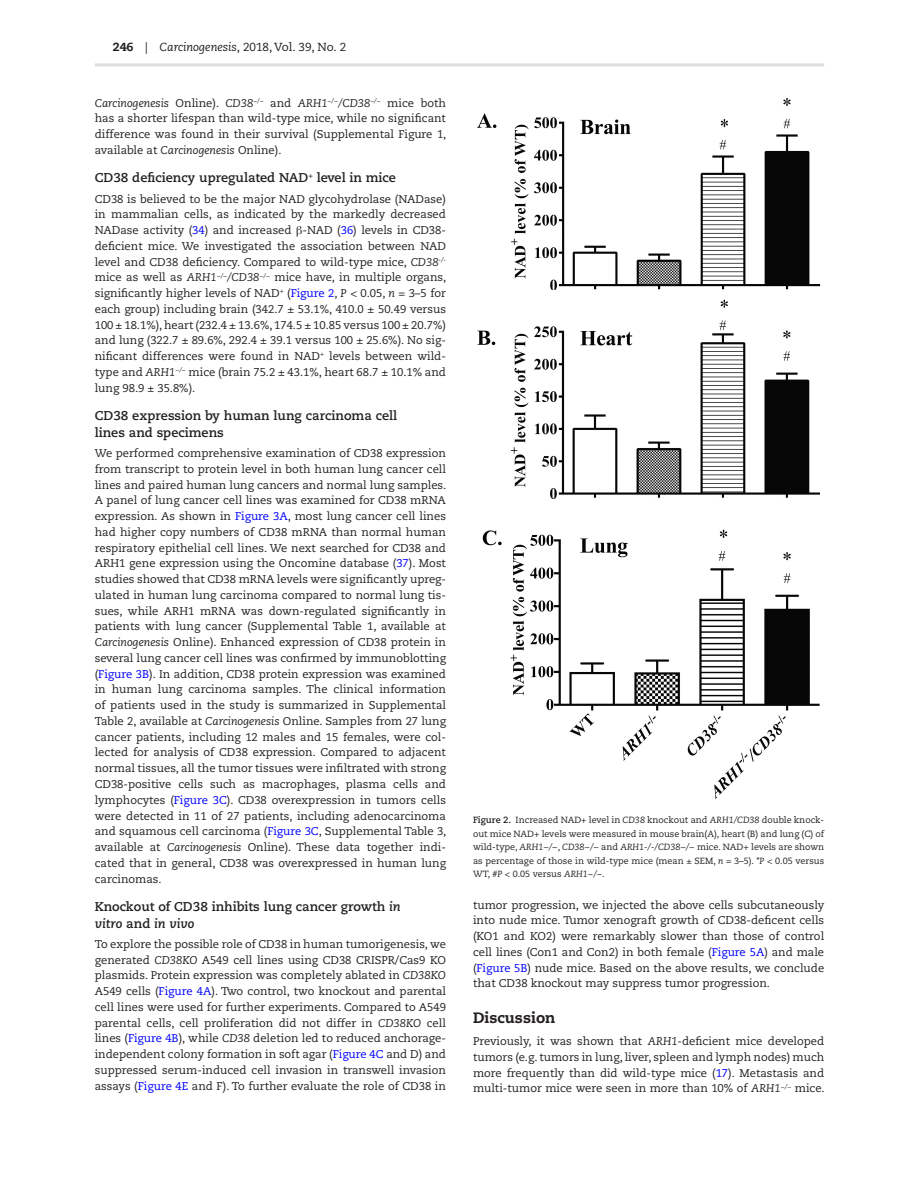
<style>
.page{position:relative;width:919px;height:1187px;background:#fff}
.page>*{position:absolute;margin:0;border:0;box-sizing:border-box;transform-origin:0 0}
.t1{font:800 15px "Caecilia LT Std";color:#231f20}
.t2{font:700 12.75px/16.5px "Caecilia LT Std";color:#231f20}
.t3{font:11.7px "Caecilia LT Std";color:#231f20}
.t4{font:11.25px/15.8px "Caecilia LT Std";color:#231f20;text-align:justify}
.t5{font:9px/13.5px "Caecilia LT Std";color:#231f20;text-align:justify}
.s1{font-weight:800}
.s2{font-style:italic}
.s3{color:#00f}
.s4{font-family:"Gandhari Unicode"}
.s5{font-weight:700}
</style>
<div class="page">
<hr style="left:95px;top:63px;width:729px;height:3px;background:#dcdddf">
<img style="left:477px;top:98px;width:343px;height:701px">
<p class="t3" style="left:113px;top:41px;width:235px"><span class="s1">246</span> | <span class="s2">Carcinogenesis</span>, 2018, Vol. 39, No. 2</p>
<p class="t4" style="left:95px;top:95px;width:353px"><span class="s2">Carcinogenesis</span> Online). <span class="s2">CD38</span><sup>−/−</sup> and <span class="s2">ARH1</span><sup>−/−</sup><span class="s2">/CD38</span><sup>−/−</sup> mice both has a shorter lifespan than wild-type mice, while no significant difference was found in their survival (Supplemental Figure 1, available at <span class="s2">Carcinogenesis</span> Online).</p>
<p class="t2" style="left:95px;top:170px;width:303px">CD38 deficiency upregulated NAD<sup>+</sup> level in mice</p>
<p class="t4" style="left:95px;top:191px;width:353px">CD38 is believed to be the major NAD glycohydrolase (NADase) in mammalian cells, as indicated by the markedly decreased NADase activity (<span class="s3">34</span>) and increased <span class="s4">β</span>-NAD (<span class="s3">36</span>) levels in CD38- deficient mice. We investigated the association between NAD level and CD38 deficiency. Compared to wild-type mice, <span class="s2">CD38</span><sup>-/- </sup>mice as well as <span class="s2">ARH1</span><sup>−/−</sup><span class="s2">/CD38</span><sup>−/−</sup> mice have, in multiple organs, significantly higher levels of NAD<sup>+</sup> (<span class="s3">Figure 2</span>, <span class="s2">P</span> &lt; 0.05, <span class="s2">n</span> = 3–5 for each group) including brain (342.7 ± 53.1%, 410.0 ± 50.49 versus 100 ± 18.1%), heart (232.4 ± 13.6%, 174.5 ± 10.85 versus 100 ± 20.7%) and lung (322.7 ± 89.6%, 292.4 ± 39.1 versus 100 ± 25.6%). No sig&shy;nificant differences were found in NAD<sup>+</sup> levels between wild&shy;type and <span class="s2">ARH1</span><sup>−/−</sup> mice (brain 75.2 ± 43.1%, heart 68.7 ± 10.1% and lung 98.9 ± 35.8%).</p>
<p class="t2" style="left:95px;top:408px;width:304px">CD38 expression by human lung carcinoma cell lines and specimens</p>
<p class="t4" style="left:95px;top:445px;width:353px">We performed comprehensive examination of CD38 expression from transcript to protein level in both human lung cancer cell lines and paired human lung cancers and normal lung samples.<br>A panel of lung cancer cell lines was examined for CD38 mRNA expression. As shown in <span class="s3">Figure 3A</span>, most lung cancer cell lines had higher copy numbers of CD38 mRNA than normal human respiratory epithelial cell lines. We next searched for CD38 and ARH1 gene expression using the Oncomine database (<span class="s3">37</span>). Most studies showed that CD38 mRNA levels were significantly upreg&shy;ulated in human lung carcinoma compared to normal lung tis&shy;sues, while ARH1 mRNA was down-regulated significantly in patients with lung cancer (Supplemental Table 1, available at <span class="s2">Carcinogenesis</span> Online). Enhanced expression of CD38 protein in several lung cancer cell lines was confirmed by immunoblotting (<span class="s3">Figure 3B</span>). In addition, CD38 protein expression was examined in human lung carcinoma samples. The clinical information of patients used in the study is summarized in Supplemental Table 2, available at <span class="s2">Carcinogenesis</span> Online. Samples from 27 lung cancer patients, including 12 males and 15 females, were col&shy;lected for analysis of CD38 expression. Compared to adjacent normal tissues, all the tumor tissues were infiltrated with strong CD38-positive cells such as macrophages, plasma cells and lymphocytes (<span class="s3">Figure 3C</span>). CD38 overexpression in tumors cells were detected in 11 of 27 patients, including adenocarcinoma and squamous cell carcinoma (<span class="s3">Figure 3C</span>, Supplemental Table 3, available at <span class="s2">Carcinogenesis</span> Online). These data together indi&shy;cated that in general, CD38 was overexpressed in human lung carcinomas.</p>
<p class="t2" style="left:95px;top:898px;width:307px">Knockout of CD38 inhibits lung cancer growth <span class="s2">in vitro</span> and <span class="s2">in vivo</span></p>
<p class="t4" style="left:95px;top:936px;width:353px">To explore the possible role of CD38 in human tumorigenesis, we generated <span class="s2">CD38KO</span> A549 cell lines using CD38 CRISPR/Cas9 KO plasmids. Protein expression was completely ablated in <span class="s2">CD38KO </span>A549 cells (<span class="s3">Figure 4A</span>). Two control, two knockout and parental cell lines were used for further experiments. Compared to A549 parental cells, cell proliferation did not differ in <span class="s2">CD38KO</span> cell lines (<span class="s3">Figure 4B</span>), while <span class="s2">CD38</span> deletion led to reduced anchorage&shy;independent colony formation in soft agar (<span class="s3">Figure 4C</span> and D) and suppressed serum-induced cell invasion in transwell invasion assays (<span class="s3">Figure 4E</span> and F). To further evaluate the role of CD38 in</p>
<p class="t5" style="left:473px;top:813px;width:353px"><span class="s5">Figure 2.</span> Increased NAD+ level in <span class="s2">CD38</span> knockout and <span class="s2">ARH1/CD38</span> double knock&shy;out mice NAD+ levels were measured in mouse brain(A), heart (B) and lung (C) of wild-type, <span class="s2">ARH1−/−</span>, <span class="s2">CD38−/−</span> and <span class="s2">ARH1-/-/CD38−/−</span> mice. NAD+ levels are shown as percentage of those in wild-type mice (mean ± SEM, <span class="s2">n</span> = 3–5). *<span class="s2">P</span> &lt; 0.05 versus WT, #<span class="s2">P</span> &lt; 0.05 versus <span class="s2">ARH1−/−</span>.</p>
<p class="t4" style="left:473px;top:896px;width:353px">tumor progression, we injected the above cells subcutaneously into nude mice. Tumor xenograft growth of CD38-deficent cells (KO1 and KO2) were remarkably slower than those of control cell lines (Con1 and Con2) in both female (<span class="s3">Figure 5A</span>) and male (<span class="s3">Figure 5B</span>) nude mice. Based on the above results, we conclude that CD38 knockout may suppress tumor progression.</p>
<h1 class="t1" style="left:473px;top:1008px;width:84px">Discussion</h1>
<p class="t4" style="left:473px;top:1033px;width:353px">Previously, it was shown that <span class="s2">ARH1</span>-deficient mice developed tumors (e.g. tumors in lung, liver, spleen and lymph nodes) much more frequently than did wild-type mice (<span class="s3">17</span>). Metastasis and multi-tumor mice were seen in more than 10% of <span class="s2">ARH1</span><sup>−/−</sup> mice.</p>
</div>
